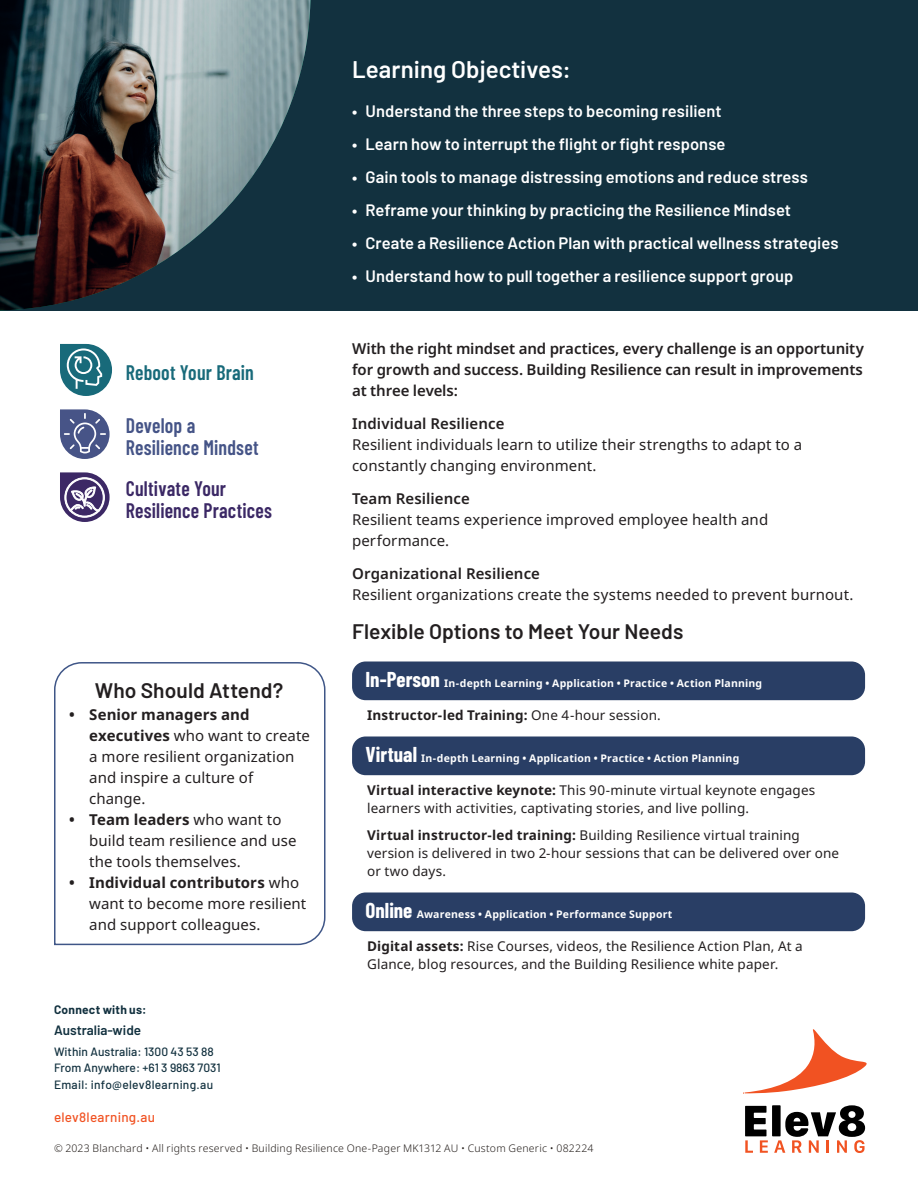
<style>
.page{position:relative;width:918px;height:1188px;background:#fff}
.page>*{position:absolute;margin:0;border:0;box-sizing:border-box;transform-origin:0 0}
.t1{font:600 24px "Barlow";color:#fff}
.t2{font:600 21px "Barlow";letter-spacing:.005em;color:#231f20}
.t3{font:600 21px/22.5px "Barlow Condensed";letter-spacing:.01em;color:#3b2865;scale:.94 1}
.t4{font:600 21px/22.5px "Barlow Condensed";letter-spacing:.01em;color:#455487;scale:.94 1}
.t5{font:600 21px "Barlow Condensed";letter-spacing:.01em;color:#186a7a;scale:.94 1}
.t6{font:600 16.5px "Barlow";letter-spacing:.005em;color:#fff}
.t7{font:15px/21px "Noto Sans";letter-spacing:.005em;color:#231f20}
.t8{font:600 15px/21px "Noto Sans";color:#231f20;text-align:justify}
.t9{font:13.5px/18px "Noto Sans";letter-spacing:.01em;color:#231f20}
.t10{font:700 13.5px "Noto Sans";letter-spacing:.01em;color:#231f20}
.t11{font:500 13.5px "Barlow";letter-spacing:.02em;color:#f15222}
.t12{font:600 13.5px "Barlow";color:#12313f}
.t13{font:500 12px/16.5px "Barlow";color:#12313f}
.t14{font:700 12px "Barlow";letter-spacing:.02em;color:#12313f}
.t15{font:700 10.5px "Noto Sans";letter-spacing:.02em;color:#fff}
.t16{font:300 10.5px "Noto Sans";letter-spacing:.02em;color:#241e1b}
.s1{font-weight:700}
.s2{font-family:"Barlow Condensed";font-size:21px}
.s3{font-weight:400}
</style>
<div class="page">
<div style="left:0;top:0;width:918px;height:310px;background:#12313f"></div>
<img style="left:0;top:0;width:310px;height:310px">
<div style="left:352px;top:662px;width:513px;height:38px;background:#293e65;border-radius:14px"></div>
<div style="left:352px;top:736px;width:513px;height:39px;background:#293e65;border-radius:14px"></div>
<div style="left:352px;top:892px;width:513px;height:39px;background:#293e65;border-radius:14px"></div>
<svg style="left:54px;top:662px;width:272px;height:284px"></svg>
<svg style="left:60px;top:344px;width:52px;height:52px"></svg>
<svg style="left:60px;top:409px;width:50px;height:50px"></svg>
<svg style="left:60px;top:472px;width:50px;height:50px"></svg>
<div style="left:772px;top:1105px;width:9px;height:31px;background:#000"></div>
<svg style="left:745px;top:1106px;width:23px;height:47px"></svg>
<svg style="left:774px;top:1105px;width:91px;height:48px"></svg>
<svg style="left:745px;top:1029px;width:122px;height:65px"></svg>
<h2 class="t5" style="left:126px;top:358px;width:138px">Reboot Your Brain</h2>
<h2 class="t4" style="left:126px;top:413px;width:143px">Develop a<br>Resilience Mindset</h2>
<h2 class="t3" style="left:126px;top:476px;width:157px">Cultivate Your<br>Resilience Practices</h2>
<h2 class="t2" style="left:95px;top:675px;width:190px">Who Should Attend?</h2>
<p class="t7" style="left:89px;top:704px;width:222px;text-indent:-20px"><span class="s1">• Senior managers and executives</span> who want to create a more resilient organization and inspire a culture of change.</p>
<p class="t7" style="left:89px;top:809px;width:209px;text-indent:-20px"><span class="s1">• Team leaders</span> who want to build team resilience and use the tools themselves.</p>
<p class="t7" style="left:89px;top:872px;width:219px;text-indent:-20px"><span class="s1">• Individual contributors</span> who want to become more resilient and support colleagues.</p>
<p class="t14" style="left:54px;top:1001px;width:94px">Connect with us:</p>
<p class="t12" style="left:54px;top:1020px;width:89px">Australia-wide</p>
<p class="t13" style="left:54px;top:1042px;width:168px">Within Australia: 1300 43 53 88<br>From Anywhere: +61 3 9863 7031<br>Email: info@elev8learning.au</p>
<p class="t11" style="left:54px;top:1107px;width:103px">elev8learning.au</p>
<h1 class="t1" style="left:352px;top:51px;width:220px">Learning Objectives:</h1>
<p class="t6" style="left:352px;top:99px;width:371px">• Understand the three steps to becoming resilient</p>
<p class="t6" style="left:352px;top:132px;width:375px">• Learn how to interrupt the flight or fight response</p>
<p class="t6" style="left:352px;top:165px;width:457px">• Gain tools to manage distressing emotions and reduce stress</p>
<p class="t6" style="left:352px;top:198px;width:441px">• Reframe your thinking by practicing the Resilience Mindset</p>
<p class="t6" style="left:352px;top:231px;width:488px">• Create a Resilience Action Plan with practical wellness strategies</p>
<p class="t6" style="left:352px;top:264px;width:443px">• Understand how to pull together a resilience support group</p>
<p class="t8" style="left:352px;top:338px;width:513px">With the right mindset and practices, every challenge is an opportunity for growth and success. Building Resilience can result in improvements at three levels:</p>
<p class="t8" style="left:352px;top:413px;width:154px">Individual Resilience</p>
<p class="t7" style="left:352px;top:434px;width:452px">Resilient individuals learn to utilize their strengths to adapt to a constantly changing environment.</p>
<p class="t8" style="left:352px;top:488px;width:119px">Team Resilience</p>
<p class="t7" style="left:352px;top:509px;width:418px">Resilient teams experience improved employee health and performance.</p>
<p class="t8" style="left:352px;top:563px;width:189px">Organizational Resilience</p>
<p class="t7" style="left:352px;top:584px;width:503px">Resilient organizations create the systems needed to prevent burnout.</p>
<h2 class="t2" style="left:352px;top:616px;width:333px">Flexible Options to Meet Your Needs</h2>
<p class="t15" style="left:366px;top:677px;width:398px"><span class="s2">In-Person</span> In-depth Learning • Application • Practice • Action Planning</p>
<p class="t10" style="left:367px;top:707px;width:295px">Instructor-led Training: <span class="s3">One 4-hour session.</span></p>
<p class="t15" style="left:366px;top:752px;width:375px"><span class="s2">Virtual</span> In-depth Learning • Application • Practice • Action Planning</p>
<p class="t9" style="left:367px;top:781px;width:450px"><span class="s1">Virtual interactive keynote:</span> This 90-minute virtual keynote engages learners with activities, captivating stories, and live polling.</p>
<p class="t9" style="left:367px;top:826px;width:474px"><span class="s1">Virtual instructor-led training:</span> Building Resilience virtual training version is delivered in two 2-hour sessions that can be delivered over one or two days.</p>
<p class="t15" style="left:366px;top:908px;width:308px"><span class="s2">Online</span> Awareness • Application • Performance Support</p>
<p class="t9" style="left:367px;top:937px;width:437px"><span class="s1">Digital assets:</span> Rise Courses, videos, the Resilience Action Plan, At a<br>Glance, blog resources, and the Building Resilience white paper.</p>
<p class="t16" style="left:54px;top:1142px;width:541px">© 2023 Blanchard • All rights reserved • Building Resilience One-Pager MK1312 AU • Custom Generic • 082224</p>
</div>
